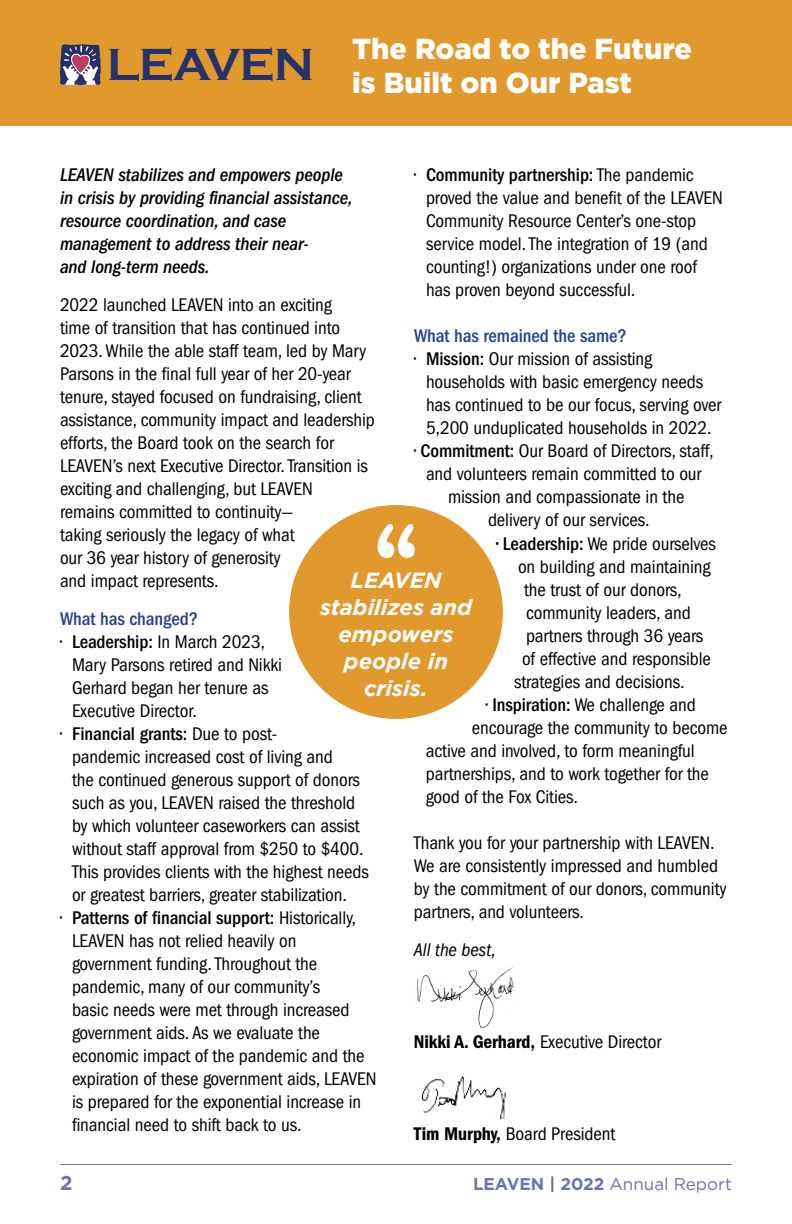
<style>
.page{position:relative;width:792px;height:1224px;background:#fff}
.page>*{position:absolute;margin:0;border:0;box-sizing:border-box;transform-origin:0 0}
.t1{font:700 80px "American Typewriter";color:#fff}
.t2{font:700 46.4px "Copperplate Gothic";letter-spacing:-.02em;color:#25326b}
.t3{font:900 29px/34.4px "Gotham";color:#fff}
.t4{font:italic 700 22px/27px "Gotham";color:#fff;text-align:center}
.t5{font:700 20px "Gotham";color:#6d71b1}
.t6{font:condensed 19px/23px "ITC Franklin Gothic Std";letter-spacing:-.005em;color:#000}
.t7{font:italic 500 condensed 19px/23px "ITC Franklin Gothic Std";letter-spacing:-.005em;color:#000}
.t8{font:500 condensed 19px "ITC Franklin Gothic Std";letter-spacing:-.005em;color:#25408f}
.t9{font:italic condensed 19px "ITC Franklin Gothic Std";letter-spacing:-.005em;color:#000}
.t10{font:17px "Gotham";color:#6d71b1}
.s1{font-weight:500}
.s2{font-family:"ITC Franklin Gothic Std Dm Cd";font-stretch:normal}
.s3{font-weight:700}
</style>
<div class="page">
<img style="left:417px;top:967px;width:98px;height:62px">
<img style="left:422px;top:1076px;width:84px;height:44px">
<div style="left:0;top:0;width:792px;height:126px;background:#e1992e"></div>
<hr style="left:60px;top:1164px;width:672px;height:1px;background:#6d71b1">
<div style="left:289px;top:505px;width:214px;height:214px;background:#e1992e;border-radius:50%"></div>
<svg style="left:60px;top:44px;width:41px;height:42px;background:#82738c"></svg>
<h2 class="t2" style="left:107px;top:39px;width:209px">LEAVEN</h2>
<h3 class="t3" style="left:352px;top:31px;width:341px">The Road to the Future is Built on Our Past</h3>
<p class="t7" style="left:60px;top:163px;width:294px">LEAVEN stabilizes and empowers people in crisis by providing financial assistance, resource coordination, and case management to address their near-<br>and long-term needs.</p>
<p class="t6" style="left:60px;top:293px;width:317px">2022 launched LEAVEN into an exciting<br>time of transition that has continued into 2023. While the able staff team, led by Mary Parsons in the final full year of her 20-year tenure, stayed focused on fundraising, client assistance, community impact and leadership efforts, the Board took on the search for LEAVEN’s next Executive Director. Transition is exciting and challenging, but LEAVEN<br>remains committed to continuity—<br>taking seriously the legacy of what<br>our 36 year history of generosity<br>and impact represents.</p>
<p class="t8" style="left:60px;top:608px;width:140px">What has changed?</p>
<p class="t6" style="left:72px;top:631px;width:211px;text-indent:-12px">• <span class="s1">Leadership:</span> In March 2023,<br>Mary Parsons retired and Nikki<br>Gerhard began her tenure as<br>Executive Director.</p>
<p class="t6" style="left:72px;top:723px;width:298px;text-indent:-12px">• <span class="s1">Financial grants:</span> Due to post-<br>pandemic increased cost of living and<br>the continued generous support of donors such as you, LEAVEN raised the threshold by which volunteer caseworkers can assist without staff approval from $250 to $400.<br>This provides clients with the highest needs or greatest barriers, greater stabilization.</p>
<p class="t6" style="left:72px;top:907px;width:306px;text-indent:-12px">• <span class="s1">Patterns of financial support:</span> Historically, LEAVEN has not relied heavily on government funding. Throughout the pandemic, many of our community’s<br>basic needs were met through increased government aids. As we evaluate the economic impact of the pandemic and the expiration of these government aids, LEAVEN is prepared for the exponential increase in financial need to shift back to us.</p>
<p class="t6" style="left:426px;top:164px;width:298px;text-indent:-12px">• <span class="s1">Community partnership:</span> The pandemic proved the value and benefit of the LEAVEN Community Resource Center’s one-stop service model. The integration of 19 (and counting!) organizations under one roof has proven beyond successful.</p>
<p class="t8" style="left:414px;top:325px;width:215px">What has remained the same?</p>
<p class="t6" style="left:426px;top:348px;width:297px;text-indent:-12px">• <span class="s1">Mission:</span> Our mission of assisting households with basic emergency needs has continued to be our focus, serving over 5,200 unduplicated households in 2022.</p>
<p class="t6" style="left:414px;top:440px;width:301px;text-align:center">• <span class="s1">Commitment:</span> Our Board of Directors, staff, and volunteers remain committed to our mission and compassionate in the<br>delivery of our services.</p>
<p class="t6" style="left:496px;top:532px;width:221px"><span class="s1">• Leadership:</span> We pride ourselves</p>
<p class="t6" style="left:518px;top:555px;width:194px">on building and maintaining</p>
<p class="t6" style="left:524px;top:578px;width:159px">the trust of our donors,</p>
<p class="t6" style="left:526px;top:601px;width:166px">community leaders, and</p>
<p class="t6" style="left:526px;top:624px;width:179px">partners through 36 years</p>
<p class="t6" style="left:522px;top:647px;width:191px">of effective and responsible</p>
<p class="t6" style="left:514px;top:670px;width:172px">strategies and decisions.</p>
<p class="t6" style="left:486px;top:693px;width:211px">• <span class="s1">Inspiration:</span> We challenge and</p>
<p class="t6" style="left:472px;top:716px;width:257px">encourage the community to become</p>
<p class="t6" style="left:426px;top:739px;width:270px">active and involved, to form meaningful</p>
<p class="t6" style="left:426px;top:762px;width:285px">partnerships, and to work together for the</p>
<p class="t6" style="left:426px;top:785px;width:154px">good of the Fox Cities.</p>
<p class="t6" style="left:414px;top:831px;width:314px">Thank you for your partnership with LEAVEN.<br>We are consistently impressed and humbled by the commitment of our donors, community partners, and volunteers.</p>
<p class="t9" style="left:414px;top:939px;width:83px">All the best,</p>
<h1 class="t1" style="left:373px;top:483px;width:48px">“</h1>
<p class="t4" style="left:320px;top:567px;width:153px">LEAVEN stabilizes and empowers people in crisis.</p>
<p class="t6" style="left:414px;top:1030px;width:249px"><span class="s2">Nikki A. Gerhard,</span> Executive Director</p>
<p class="t6" style="left:414px;top:1122px;width:203px"><span class="s2">Tim Murphy,</span> Board President</p>
<p class="t5" style="left:60px;top:1170px;width:14px">2</p>
<p class="t10" style="left:473px;top:1173px;width:260px"><span class="s3">LEAVEN | 2022</span> Annual Report</p>
</div>
